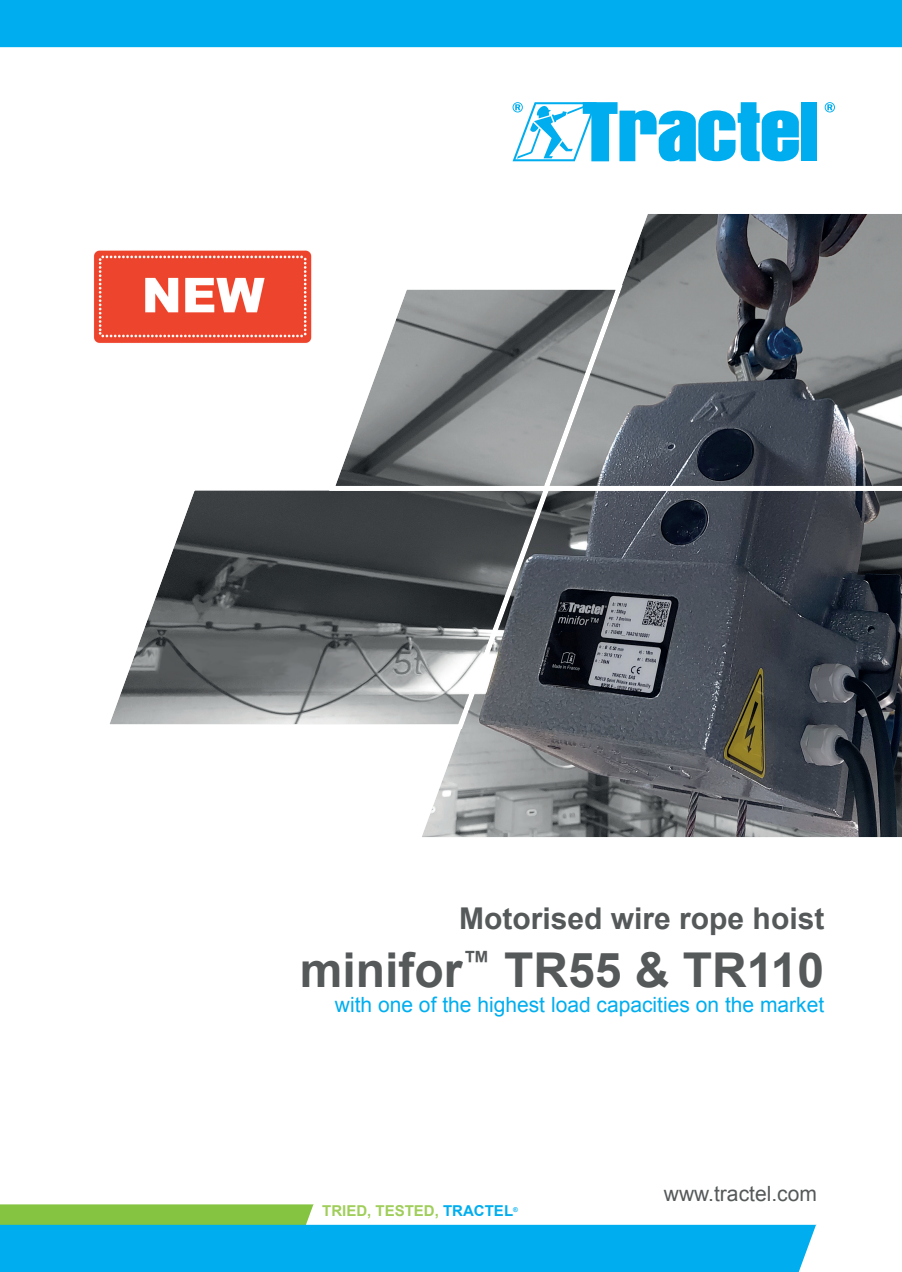
<style>
.page{position:relative;width:902px;height:1272px;background:#fff}
.page>*{position:absolute;margin:0;border:0;box-sizing:border-box;transform-origin:0 0}
.t1{font:700 48px "Arial";color:#55595a}
.t2{font:700 30px "Arial";color:#55595a}
.t3{font:21px "Arial";color:#00aeef}
.t4{font:21px "Arial";color:#55595a}
.t5{font:700 15px "Arial";color:#a0ce5b}
.t6{font:700 6.6px "Arial";color:#00aeef}
.s1{color:#00aeef}
</style>
<div class="page">
<svg style="left:0;top:1204px;width:816px;height:67px"></svg>
<div style="left:0;top:0;width:901px;height:47px;background:#00aeef"></div>
<svg style="left:109px;top:214px;width:792px;height:624px"></svg>
<div style="left:801px;top:102px;width:15px;height:59px;background:#00aeef"></div>
<svg style="left:512px;top:102px;width:286px;height:59px"></svg>
<svg style="left:824px;top:102px;width:10px;height:10px"></svg>
<img style="left:94px;top:248px;width:220px;height:98px">
<h2 class="t2" style="left:459px;top:899px;width:367px">Motorised wire rope hoist</h2>
<h1 class="t1" style="left:300px;top:938px;width:526px">minifor<sup>™</sup> TR55 &amp; TR110</h1>
<p class="t3" style="left:335px;top:991px;width:491px">with one of the highest load capacities on the market</p>
<p class="t5" style="left:322px;top:1200px;width:192px">TRIED, TESTED, <span class="s1">TRACTEL</span></p>
<p class="t6" style="left:513px;top:1205px;width:6px">®</p>
<p class="t4" style="left:664px;top:1179px;width:154px">www.tractel.com</p>
</div>
